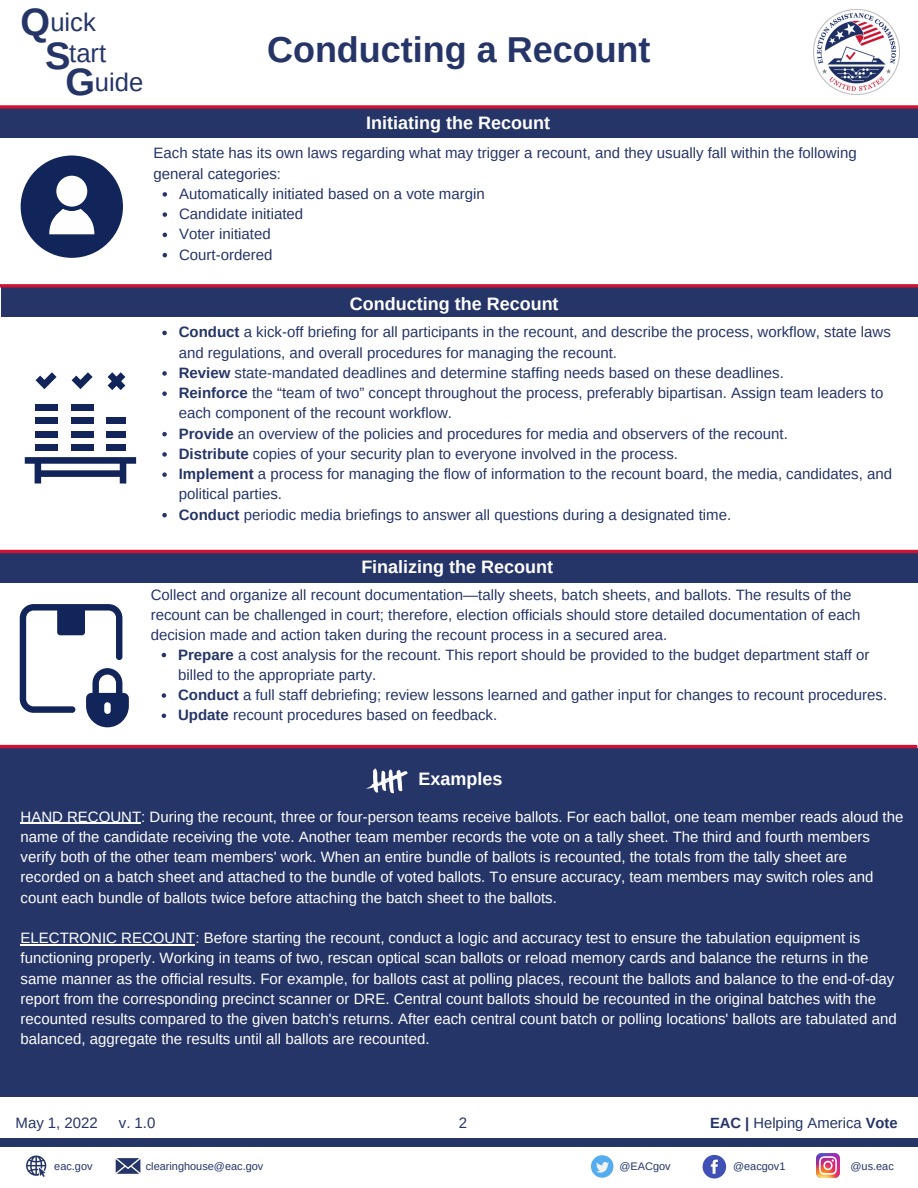
<style>
.page{position:relative;width:918px;height:1188px;background:#fff}
.page>*{position:absolute;margin:0;border:0;box-sizing:border-box;transform-origin:0 0}
.t1{font:700 38.1px "Arimo";color:#253567}
.t2{font:700 36px "Arimo";color:#253567}
.t3{font:25.65px/29.2px "Arimo";color:#253567}
.t4{font:700 18px "Arimo";color:#fff}
.t5{font:15px/20.2px "Arimo";color:#253567}
.t6{font:15px/20.2px "Arimo";color:#fff}
.t7{font:14.7px "Arimo";color:#253567}
.t8{font:10.95px "Arimo";color:#253567}
.s1{font-weight:700;font-size:38.1px}
.s2{font-weight:700}
</style>
<div class="page">
<div style="left:0;top:1138px;width:918px;height:9px;background:#253567"></div>
<div style="left:0;top:109px;width:918px;height:29px;background:#253567"></div>
<svg style="left:0;top:105px;width:918px;height:4px;background:#c12544"></svg>
<div style="left:0;top:553px;width:918px;height:29px;background:#253567"></div>
<hr style="left:0;top:550px;width:918px;height:3px;background:#ce1432">
<img style="left:814px;top:9px;width:85px;height:86px">
<div style="left:1px;top:288px;width:917px;height:29px;background:#253567"></div>
<svg style="left:0;top:284px;width:918px;height:4px;background:#ba1f3e"></svg>
<div style="left:0;top:748px;width:918px;height:349px;background:#253567"></div>
<hr style="left:0;top:745px;width:916px;height:3px;background:#ce1432">
<svg style="left:162px;top:331px;width:5px;height:4px"></svg>
<svg style="left:162px;top:371px;width:5px;height:5px"></svg>
<svg style="left:162px;top:391px;width:5px;height:5px"></svg>
<svg style="left:162px;top:432px;width:5px;height:4px"></svg>
<svg style="left:162px;top:452px;width:5px;height:5px"></svg>
<svg style="left:162px;top:472px;width:5px;height:5px"></svg>
<svg style="left:162px;top:513px;width:5px;height:4px"></svg>
<svg style="left:163px;top:192px;width:4px;height:5px"></svg>
<svg style="left:163px;top:212px;width:4px;height:5px"></svg>
<svg style="left:163px;top:233px;width:4px;height:4px"></svg>
<svg style="left:163px;top:253px;width:4px;height:4px"></svg>
<svg style="left:21px;top:156px;width:102px;height:102px"></svg>
<svg style="left:162px;top:653px;width:4px;height:4px"></svg>
<svg style="left:162px;top:693px;width:4px;height:5px"></svg>
<svg style="left:162px;top:714px;width:4px;height:4px"></svg>
<hr style="left:21px;top:823px;width:120px;height:1px;background:#fff">
<svg style="left:25px;top:457px;width:111px;height:27px"></svg>
<div style="left:35px;top:444px;width:23px;height:7px;background:#12255a"></div>
<div style="left:35px;top:431px;width:23px;height:6px;background:#12255a"></div>
<div style="left:35px;top:418px;width:23px;height:6px;background:#12255a"></div>
<div style="left:35px;top:404px;width:23px;height:7px;background:#12255a"></div>
<div style="left:71px;top:444px;width:23px;height:7px;background:#12255a"></div>
<div style="left:71px;top:431px;width:23px;height:6px;background:#12255a"></div>
<div style="left:71px;top:418px;width:23px;height:6px;background:#12255a"></div>
<div style="left:71px;top:404px;width:23px;height:7px;background:#12255a"></div>
<div style="left:107px;top:444px;width:19px;height:7px;background:#12255a"></div>
<div style="left:107px;top:431px;width:19px;height:6px;background:#12255a"></div>
<div style="left:107px;top:418px;width:19px;height:6px;background:#12255a"></div>
<svg style="left:36px;top:372px;width:21px;height:17px"></svg>
<svg style="left:72px;top:372px;width:21px;height:17px"></svg>
<svg style="left:108px;top:372px;width:17px;height:18px"></svg>
<svg style="left:20px;top:604px;width:109px;height:123px"></svg>
<svg style="left:366px;top:768px;width:42px;height:25px"></svg>
<hr style="left:21px;top:944px;width:174px;height:1px;background:#fff">
<svg style="left:26px;top:1156px;width:20px;height:21px"></svg>
<svg style="left:116px;top:1158px;width:24px;height:16px"></svg>
<div style="left:591px;top:1155px;width:22px;height:23px;background:#55acee;border-radius:50%"></div>
<svg style="left:596px;top:1162px;width:13px;height:11px"></svg>
<svg style="left:703px;top:1155px;width:23px;height:24px"></svg>
<img style="left:816px;top:1154px;width:24px;height:24px">
<p class="t3" style="left:21px;top:7px;width:77px"><span class="s1">Q</span>uick</p>
<p class="t1" style="left:45px;top:34px;width:27px">S</p>
<p class="t1" style="left:65px;top:61px;width:31px">G</p>
<p class="t3" style="left:95px;top:39px;width:50px;text-indent:-26px">tart uide</p>
<p class="t2" style="left:267px;top:29px;width:385px">Conducting a Recount</p>
<p class="t4" style="left:366px;top:112px;width:185px">Initiating the Recount</p>
<p class="t5" style="left:154px;top:143px;width:705px">Each state has its own laws regarding what may trigger a recount, and they usually fall within the following general categories:</p>
<p class="t5" style="left:179px;top:184px;width:307px">Automatically initiated based on a vote margin</p>
<p class="t5" style="left:179px;top:204px;width:126px">Candidate initiated</p>
<p class="t5" style="left:179px;top:224px;width:93px">Voter initiated</p>
<p class="t5" style="left:179px;top:244px;width:95px">Court-ordered</p>
<p class="t4" style="left:350px;top:294px;width:210px">Conducting the Recount</p>
<p class="t5" style="left:179px;top:322px;width:714px"><span class="s2">Conduct</span> a kick-off briefing for all participants in the recount, and describe the process, workflow, state laws and regulations, and overall procedures for managing the recount.</p>
<p class="t5" style="left:179px;top:363px;width:607px"><span class="s2">Review</span> state-mandated deadlines and determine staffing needs based on these deadlines.</p>
<p class="t5" style="left:179px;top:383px;width:706px"><span class="s2">Reinforce</span> the “team of two” concept throughout the process, preferably bipartisan. Assign team leaders to each component of the recount workflow.</p>
<p class="t5" style="left:179px;top:423px;width:611px"><span class="s2">Provide</span> an overview of the policies and procedures for media and observers of the recount.</p>
<p class="t5" style="left:179px;top:444px;width:501px"><span class="s2">Distribute</span> copies of your security plan to everyone involved in the process.</p>
<p class="t5" style="left:179px;top:464px;width:715px"><span class="s2">Implement</span> a process for managing the flow of information to the recount board, the media, candidates, and political parties.</p>
<p class="t5" style="left:179px;top:504px;width:554px"><span class="s2">Conduct</span> periodic media briefings to answer all questions during a designated time.</p>
<p class="t4" style="left:361px;top:557px;width:193px">Finalizing the Recount</p>
<p class="t5" style="left:151px;top:584px;width:702px">Collect and organize all recount documentation—tally sheets, batch sheets, and ballots. The results of the</p>
<p class="t5" style="left:151px;top:605px;width:711px">recount can be challenged in court; therefore, election officials should store detailed documentation of each</p>
<p class="t5" style="left:151px;top:625px;width:518px">decision made and action taken during the recount process in a secured area.</p>
<p class="t5" style="left:178px;top:644px;width:693px"><span class="s2">Prepare</span> a cost analysis for the recount. This report should be provided to the budget department staff or</p>
<p class="t5" style="left:178px;top:664px;width:200px">billed to the appropriate party.</p>
<p class="t5" style="left:178px;top:685px;width:711px"><span class="s2">Conduct</span> a full staff debriefing; review lessons learned and gather input for changes to recount procedures.</p>
<p class="t5" style="left:178px;top:705px;width:321px"><span class="s2">Update</span> recount procedures based on feedback.</p>
<p class="t4" style="left:419px;top:768px;width:85px">Examples</p>
<p class="t6" style="left:21px;top:806px;width:884px">HAND RECOUNT: During the recount, three or four-person teams receive ballots. For each ballot, one team member reads aloud the name of the candidate receiving the vote. Another team member records the vote on a tally sheet. The third and fourth members verify both of the other team members' work. When an entire bundle of ballots is recounted, the totals from the tally sheet are recorded on a batch sheet and attached to the bundle of voted ballots. To ensure accuracy, team members may switch roles and count each bundle of ballots twice before attaching the batch sheet to the ballots.</p>
<p class="t6" style="left:21px;top:928px;width:878px">ELECTRONIC RECOUNT: Before starting the recount, conduct a logic and accuracy test to ensure the tabulation equipment is functioning properly. Working in teams of two, rescan optical scan ballots or reload memory cards and balance the returns in the same manner as the official results. For example, for ballots cast at polling places, recount the ballots and balance to the end-of-day report from the corresponding precinct scanner or DRE. Central count ballots should be recounted in the original batches with the recounted results compared to the given batch's returns. After each central count batch or polling locations' ballots are tabulated and balanced, aggregate the results until all ballots are recounted.</p>
<p class="t5" style="left:16px;top:1113px;width:84px">May 1, 2022</p>
<p class="t5" style="left:119px;top:1113px;width:38px">v. 1.0</p>
<p class="t5" style="left:459px;top:1113px;width:10px">2</p>
<p class="t7" style="left:710px;top:1115px;width:189px"><span class="s2">EAC |</span> Helping America <span class="s2">Vote</span></p>
<p class="t8" style="left:54px;top:1160px;width:40px">eac.gov</p>
<p class="t8" style="left:146px;top:1160px;width:119px">clearinghouse@eac.gov</p>
<p class="t8" style="left:619px;top:1160px;width:53px">@EACgov</p>
<p class="t8" style="left:733px;top:1160px;width:54px">@eacgov1</p>
<p class="t8" style="left:851px;top:1160px;width:45px">@us.eac</p>
</div>
